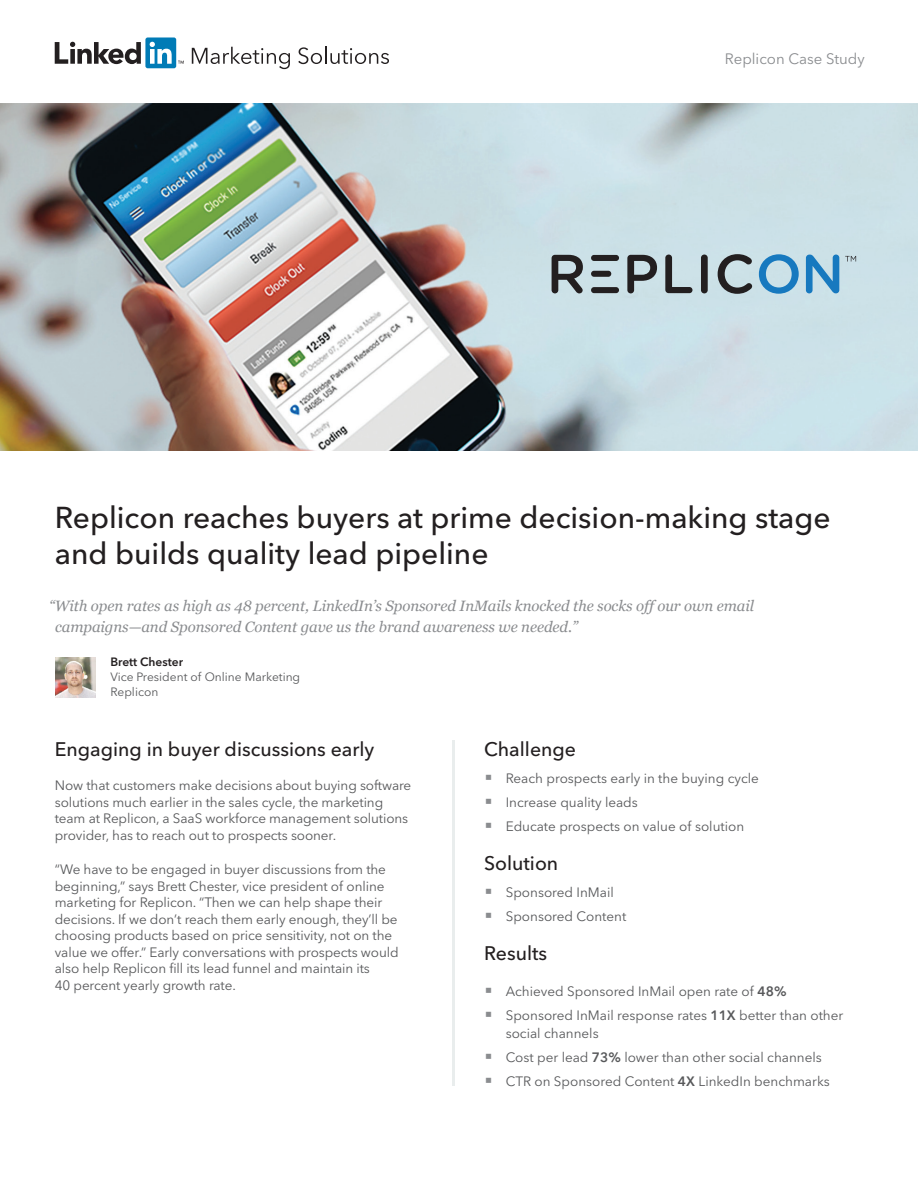
<style>
.page{position:relative;width:918px;height:1188px;background:#fff}
.page>*{position:absolute;margin:0;border:0;box-sizing:border-box;transform-origin:0 0}
.t1{font:500 30px/36px "Avenir Next LT Pro";color:#231f20}
.t2{font:500 19.5px "Avenir Next LT Pro";color:#231f20}
.t3{font:italic 15px/21px "Georgia";letter-spacing:-.005em;color:#8a8c8f}
.t4{font:15px "Avenir Next LT Pro";color:#8a8c8f}
.t5{font:13.5px/16.5px "Avenir Next LT Pro";letter-spacing:-.005em;color:#57585a}
.t6{font:12px/15px "Avenir Next LT Pro";color:#57585a}
.t7{font:600 12px "Avenir Next LT Pro";color:#231f20}
.s1{font-weight:600}
</style>
<div class="page">
<img style="left:0;top:104px;width:918px;height:347px">
<svg style="left:192px;top:47px;width:98px;height:22px"></svg>
<svg style="left:298px;top:47px;width:91px;height:17px"></svg>
<svg style="left:55px;top:37px;width:129px;height:31px"></svg>
<hr style="left:453px;top:741px;width:2px;height:345px;background:#e9eded">
<img style="left:55px;top:657px;width:40px;height:41px">
<svg style="left:552px;top:255px;width:31px;height:38px"></svg>
<svg style="left:627px;top:255px;width:30px;height:38px"></svg>
<svg style="left:665px;top:255px;width:27px;height:38px"></svg>
<div style="left:701px;top:255px;width:7px;height:38px;background:#231f20;border-radius:3px"></div>
<div style="left:591px;top:287px;width:28px;height:6px;background:#231f20;border-radius:3px"></div>
<div style="left:591px;top:271px;width:20px;height:6px;background:#231f20;border-radius:3px"></div>
<div style="left:591px;top:255px;width:28px;height:6px;background:#231f20;border-radius:3px"></div>
<svg style="left:718px;top:254px;width:34px;height:40px"></svg>
<svg style="left:806px;top:255px;width:33px;height:38px"></svg>
<svg style="left:759px;top:254px;width:40px;height:40px;background:#7eb4d6"></svg>
<svg style="left:845px;top:256px;width:11px;height:6px"></svg>
<p class="t4" style="left:725px;top:50px;width:141px">Replicon Case Study</p>
<h1 class="t1" style="left:55px;top:499px;width:777px">Replicon reaches buyers at prime decision-making stage and builds quality lead pipeline</h1>
<p class="t3" style="left:55px;top:595px;width:701px;text-indent:-6px">“With open rates as high as 48 percent, LinkedIn’s Sponsored InMails knocked the socks off our own email campaigns—and Sponsored Content gave us the brand awareness we needed.”</p>
<p class="t7" style="left:110px;top:655px;width:74px">Brett Chester</p>
<p class="t6" style="left:110px;top:670px;width:191px">Vice President of Online Marketing<br>Replicon</p>
<h2 class="t2" style="left:55px;top:737px;width:321px">Engaging in buyer discussions early</h2>
<p class="t5" style="left:55px;top:777px;width:358px">Now that customers make decisions about buying software solutions much earlier in the sales cycle, the marketing team at Replicon, a SaaS workforce management solutions provider, has to reach out to prospects sooner.</p>
<p class="t5" style="left:55px;top:861px;width:345px">“We have to be engaged in buyer discussions from the beginning,” says Brett Chester, vice president of online marketing for Replicon. “Then we can help shape their decisions. If we don’t reach them early enough, they’ll be choosing products based on price sensitivity, not on the value we offer.” Early conversations with prospects would also help Replicon fill its lead funnel and maintain its<br>40 percent yearly growth rate.</p>
<h2 class="t2" style="left:484px;top:737px;width:93px">Challenge</h2>
<p class="t5" style="left:506px;top:766px;width:255px;line-height:24px">Reach prospects early in the buying cycle<br>Increase quality leads<br>Educate prospects on value of solution</p>
<h2 class="t2" style="left:484px;top:851px;width:76px">Solution</h2>
<p class="t5" style="left:506px;top:880px;width:122px;line-height:24px">Sponsored InMail<br>Sponsored Content</p>
<h2 class="t2" style="left:484px;top:941px;width:65px">Results</h2>
<p class="t5" style="left:506px;top:979px;width:339px;line-height:24px">Achieved Sponsored InMail open rate of <span class="s1">48%<br></span>Sponsored InMail response rates <span class="s1">11X</span> better than other</p>
<p class="t5" style="left:506px;top:1021px;width:326px;line-height:24px">social channels<br>Cost per lead <span class="s1">73%</span> lower than other social channels<br>CTR on Sponsored Content <span class="s1">4X</span> LinkedIn benchmarks</p>
</div>
